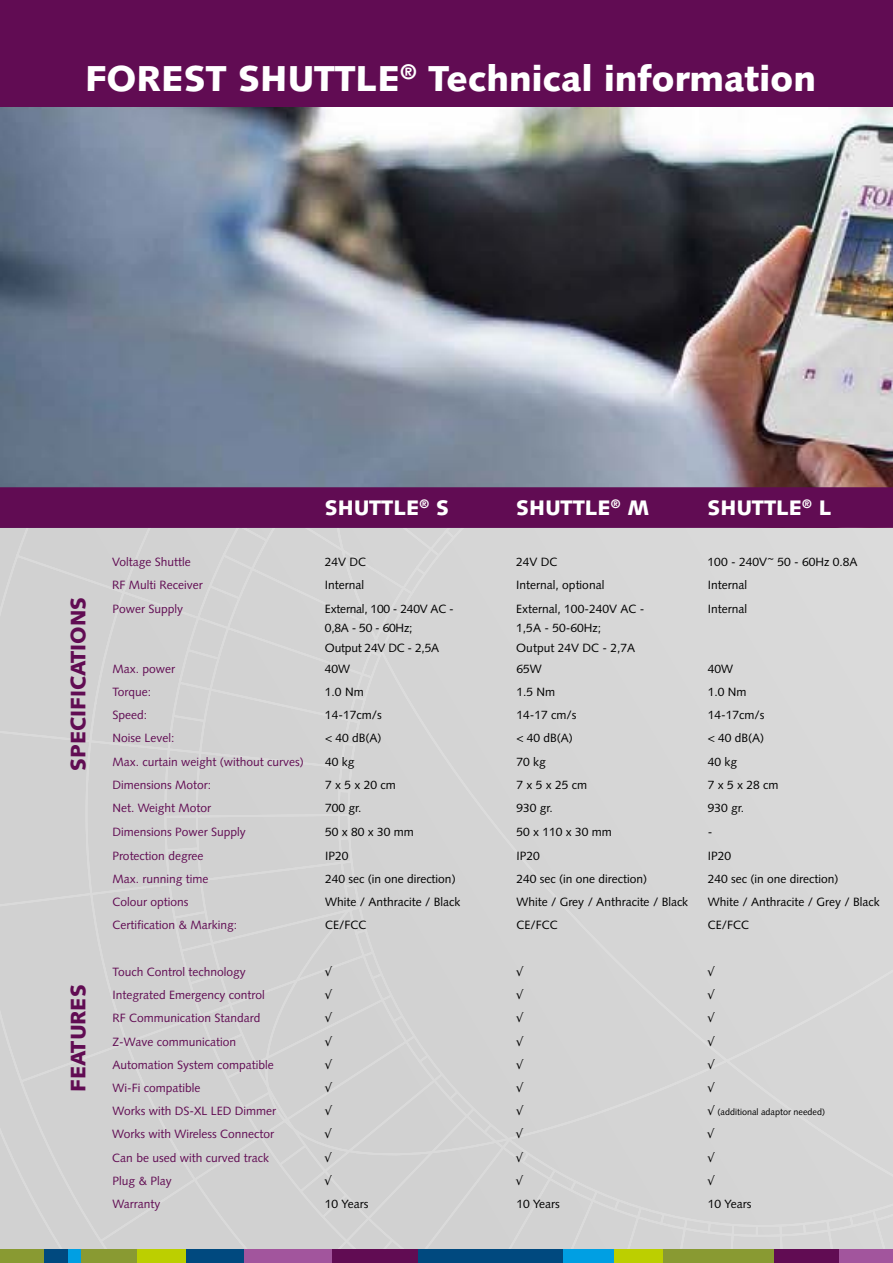
<style>
.page{position:relative;width:893px;height:1263px;background:#fff}
.page>*{position:absolute;margin:0;border:0;box-sizing:border-box;transform-origin:0 0}
.t1{font:900 36px "Syntax";color:#fff}
.t2{font:900 21px "Syntax";color:#fff}
.t3{font:900 21px "Syntax";color:#610c53}
.t4{font:12px/19.5px "Syntax";color:#000}
.t5{font:12px "Syntax";color:#610c53}
.t6{font:12px/19.5px "Syntax";letter-spacing:-.02em;color:#000}
.t7{font:9px "Syntax";color:#000}
</style>
<div class="page">
<div style="left:0;top:528px;width:893px;height:722px;background:#d4d4d4"></div>
<div style="left:0;top:0;width:893px;height:108px;background:#610c53"></div>
<div style="left:243px;top:1250px;width:90px;height:13px;background:#a2559d"></div>
<div style="left:836px;top:1250px;width:57px;height:13px;background:#a2559d"></div>
<div style="left:0;top:1250px;width:44px;height:13px;background:#899a32"></div>
<div style="left:68px;top:1250px;width:13px;height:13px;background:#009fe3"></div>
<div style="left:562px;top:1250px;width:52px;height:13px;background:#009fe3"></div>
<div style="left:186px;top:1250px;width:58px;height:13px;background:#00497f"></div>
<div style="left:418px;top:1250px;width:144px;height:13px;background:#00497f"></div>
<div style="left:44px;top:1250px;width:24px;height:13px;background:#00497f"></div>
<div style="left:333px;top:1250px;width:85px;height:13px;background:#610c53"></div>
<div style="left:773px;top:1250px;width:66px;height:13px;background:#610c53"></div>
<div style="left:81px;top:1250px;width:56px;height:13px;background:#899a32"></div>
<div style="left:662px;top:1250px;width:112px;height:13px;background:#899a32"></div>
<div style="left:137px;top:1250px;width:49px;height:13px;background:#bccf00"></div>
<div style="left:614px;top:1250px;width:48px;height:13px;background:#bccf00"></div>
<img style="left:0;top:107px;width:893px;height:380px">
<div style="left:0;top:487px;width:893px;height:41px;background:#610c53"></div>
<svg style="left:325px;top:966px;width:7px;height:10px"></svg>
<svg style="left:516px;top:966px;width:8px;height:10px"></svg>
<svg style="left:708px;top:966px;width:7px;height:10px"></svg>
<svg style="left:325px;top:989px;width:7px;height:10px"></svg>
<svg style="left:516px;top:989px;width:8px;height:10px"></svg>
<svg style="left:708px;top:989px;width:7px;height:10px"></svg>
<svg style="left:325px;top:1012px;width:7px;height:10px"></svg>
<svg style="left:516px;top:1012px;width:8px;height:10px"></svg>
<svg style="left:708px;top:1012px;width:7px;height:10px"></svg>
<svg style="left:325px;top:1035px;width:7px;height:11px"></svg>
<svg style="left:516px;top:1035px;width:8px;height:11px"></svg>
<svg style="left:708px;top:1035px;width:7px;height:11px"></svg>
<svg style="left:325px;top:1059px;width:7px;height:10px"></svg>
<svg style="left:516px;top:1059px;width:8px;height:10px"></svg>
<svg style="left:708px;top:1059px;width:7px;height:10px"></svg>
<svg style="left:325px;top:1082px;width:7px;height:10px"></svg>
<svg style="left:516px;top:1082px;width:8px;height:10px"></svg>
<svg style="left:708px;top:1082px;width:7px;height:10px"></svg>
<svg style="left:325px;top:1105px;width:7px;height:10px"></svg>
<svg style="left:516px;top:1105px;width:8px;height:10px"></svg>
<svg style="left:325px;top:1128px;width:7px;height:11px"></svg>
<svg style="left:516px;top:1128px;width:7px;height:11px"></svg>
<svg style="left:707px;top:1128px;width:8px;height:11px"></svg>
<svg style="left:325px;top:1152px;width:7px;height:10px"></svg>
<svg style="left:516px;top:1152px;width:7px;height:10px"></svg>
<svg style="left:707px;top:1152px;width:8px;height:10px"></svg>
<svg style="left:325px;top:1175px;width:7px;height:10px"></svg>
<svg style="left:516px;top:1175px;width:7px;height:10px"></svg>
<svg style="left:707px;top:1175px;width:8px;height:10px"></svg>
<h1 class="t1" style="left:85px;top:57px;width:733px">FOREST SHUTTLE<sup>®</sup> Technical information</h1>
<h2 class="t3" style="left:66px;top:770px;width:175px;rotate:-90deg">SPECIFICATIONS</h2>
<h2 class="t3" style="left:66px;top:1092px;width:109px;rotate:-90deg">FEATURES</h2>
<h2 class="t2" style="left:325px;top:496px;width:125px">SHUTTLE<sup>®</sup> S</h2>
<h2 class="t2" style="left:516px;top:496px;width:134px">SHUTTLE<sup>®</sup> M</h2>
<h2 class="t2" style="left:708px;top:496px;width:125px">SHUTTLE<sup>®</sup> L</h2>
<p class="t5" style="left:112px;top:555px;width:80px">Voltage Shuttle</p>
<p class="t4" style="left:325px;top:552px;width:43px">24V DC</p>
<p class="t4" style="left:516px;top:552px;width:43px">24V DC</p>
<p class="t4" style="left:708px;top:552px;width:151px">100 - 240V~ 50 - 60Hz 0.8A</p>
<p class="t5" style="left:112px;top:578px;width:92px">RF Multi Receiver</p>
<p class="t4" style="left:325px;top:575px;width:41px">Internal</p>
<p class="t4" style="left:516px;top:575px;width:90px">Internal, optional</p>
<p class="t4" style="left:708px;top:575px;width:41px">Internal</p>
<p class="t5" style="left:112px;top:601px;width:72px">Power Supply</p>
<p class="t6" style="left:325px;top:599px;width:130px">External, 100 - 240V AC -<br>0,8A - 50 - 60Hz;<br>Output 24V DC - 2,5A</p>
<p class="t4" style="left:516px;top:599px;width:130px">External, 100-240V AC -<br>1,5A - 50-60Hz;<br>Output 24V DC - 2,7A</p>
<p class="t4" style="left:708px;top:599px;width:41px">Internal</p>
<p class="t5" style="left:112px;top:661px;width:64px">Max. power</p>
<p class="t4" style="left:325px;top:659px;width:27px">40W</p>
<p class="t4" style="left:516px;top:659px;width:27px">65W</p>
<p class="t4" style="left:708px;top:659px;width:27px">40W</p>
<p class="t5" style="left:112px;top:685px;width:40px">Torque:</p>
<p class="t4" style="left:325px;top:682px;width:40px">1.0 Nm</p>
<p class="t4" style="left:516px;top:682px;width:40px">1.5 Nm</p>
<p class="t4" style="left:708px;top:682px;width:40px">1.0 Nm</p>
<p class="t5" style="left:112px;top:708px;width:36px">Speed:</p>
<p class="t4" style="left:325px;top:705px;width:58px">14-17cm/s</p>
<p class="t4" style="left:516px;top:705px;width:62px">14-17 cm/s</p>
<p class="t4" style="left:708px;top:705px;width:58px">14-17cm/s</p>
<p class="t5" style="left:112px;top:731px;width:64px">Noise Level:</p>
<p class="t4" style="left:325px;top:728px;width:58px">&lt; 40 dB(A)</p>
<p class="t4" style="left:516px;top:728px;width:58px">&lt; 40 dB(A)</p>
<p class="t4" style="left:708px;top:728px;width:58px">&lt; 40 dB(A)</p>
<p class="t5" style="left:112px;top:754px;width:193px">Max. curtain weight (without curves)</p>
<p class="t4" style="left:325px;top:752px;width:31px">40 kg</p>
<p class="t4" style="left:516px;top:752px;width:31px">70 kg</p>
<p class="t4" style="left:708px;top:752px;width:31px">40 kg</p>
<p class="t5" style="left:112px;top:777px;width:100px">Dimensions Motor:</p>
<p class="t4" style="left:325px;top:775px;width:72px">7 x 5 x 20 cm</p>
<p class="t4" style="left:516px;top:775px;width:72px">7 x 5 x 25 cm</p>
<p class="t4" style="left:708px;top:775px;width:72px">7 x 5 x 28 cm</p>
<p class="t5" style="left:112px;top:801px;width:100px">Net. Weight Motor</p>
<p class="t4" style="left:325px;top:798px;width:38px">700 gr.</p>
<p class="t4" style="left:516px;top:798px;width:38px">930 gr.</p>
<p class="t4" style="left:708px;top:798px;width:38px">930 gr.</p>
<p class="t5" style="left:112px;top:825px;width:135px">Dimensions Power Supply</p>
<p class="t4" style="left:325px;top:822px;width:90px">50 x 80 x 30 mm</p>
<p class="t4" style="left:516px;top:822px;width:97px">50 x 110 x 30 mm</p>
<p class="t4" style="left:708px;top:822px;width:6px">-</p>
<p class="t5" style="left:112px;top:848px;width:93px">Protection degree</p>
<p class="t4" style="left:325px;top:846px;width:25px">IP20</p>
<p class="t4" style="left:516px;top:846px;width:25px">IP20</p>
<p class="t4" style="left:708px;top:846px;width:25px">IP20</p>
<p class="t5" style="left:112px;top:871px;width:98px">Max. running time</p>
<p class="t4" style="left:325px;top:869px;width:132px">240 sec (in one direction)</p>
<p class="t4" style="left:516px;top:869px;width:132px">240 sec (in one direction)</p>
<p class="t4" style="left:708px;top:869px;width:132px">240 sec (in one direction)</p>
<p class="t5" style="left:112px;top:895px;width:78px">Colour options</p>
<p class="t4" style="left:325px;top:892px;width:137px">White / Anthracite / Black</p>
<p class="t4" style="left:516px;top:892px;width:173px">White / Grey / Anthracite / Black</p>
<p class="t4" style="left:708px;top:892px;width:173px">White / Anthracite / Grey / Black</p>
<p class="t5" style="left:112px;top:918px;width:126px">Certification &amp; Marking:</p>
<p class="t4" style="left:325px;top:915px;width:43px">CE/FCC</p>
<p class="t4" style="left:516px;top:915px;width:43px">CE/FCC</p>
<p class="t4" style="left:708px;top:915px;width:43px">CE/FCC</p>
<p class="t5" style="left:112px;top:964px;width:135px">Touch Control technology</p>
<p class="t5" style="left:112px;top:988px;width:154px">Integrated Emergency control</p>
<p class="t5" style="left:113px;top:1011px;width:149px">RF Communication Standard</p>
<p class="t5" style="left:113px;top:1034px;width:125px">Z-Wave communication</p>
<p class="t5" style="left:113px;top:1057px;width:163px">Automation System compatible</p>
<p class="t5" style="left:113px;top:1081px;width:89px">Wi-Fi compatible</p>
<p class="t5" style="left:113px;top:1104px;width:165px">Works with DS-XL LED Dimmer</p>
<p class="t7" style="left:708px;top:1107px;width:119px">√ (additional adaptor needed)</p>
<p class="t5" style="left:112px;top:1127px;width:163px">Works with Wireless Connector</p>
<p class="t5" style="left:112px;top:1150px;width:158px">Can be used with curved track</p>
<p class="t5" style="left:112px;top:1174px;width:61px">Plug &amp; Play</p>
<p class="t5" style="left:112px;top:1197px;width:50px">Warranty</p>
<p class="t4" style="left:325px;top:1194px;width:45px">10 Years</p>
<p class="t4" style="left:516px;top:1194px;width:45px">10 Years</p>
<p class="t4" style="left:708px;top:1194px;width:45px">10 Years</p>
</div>
